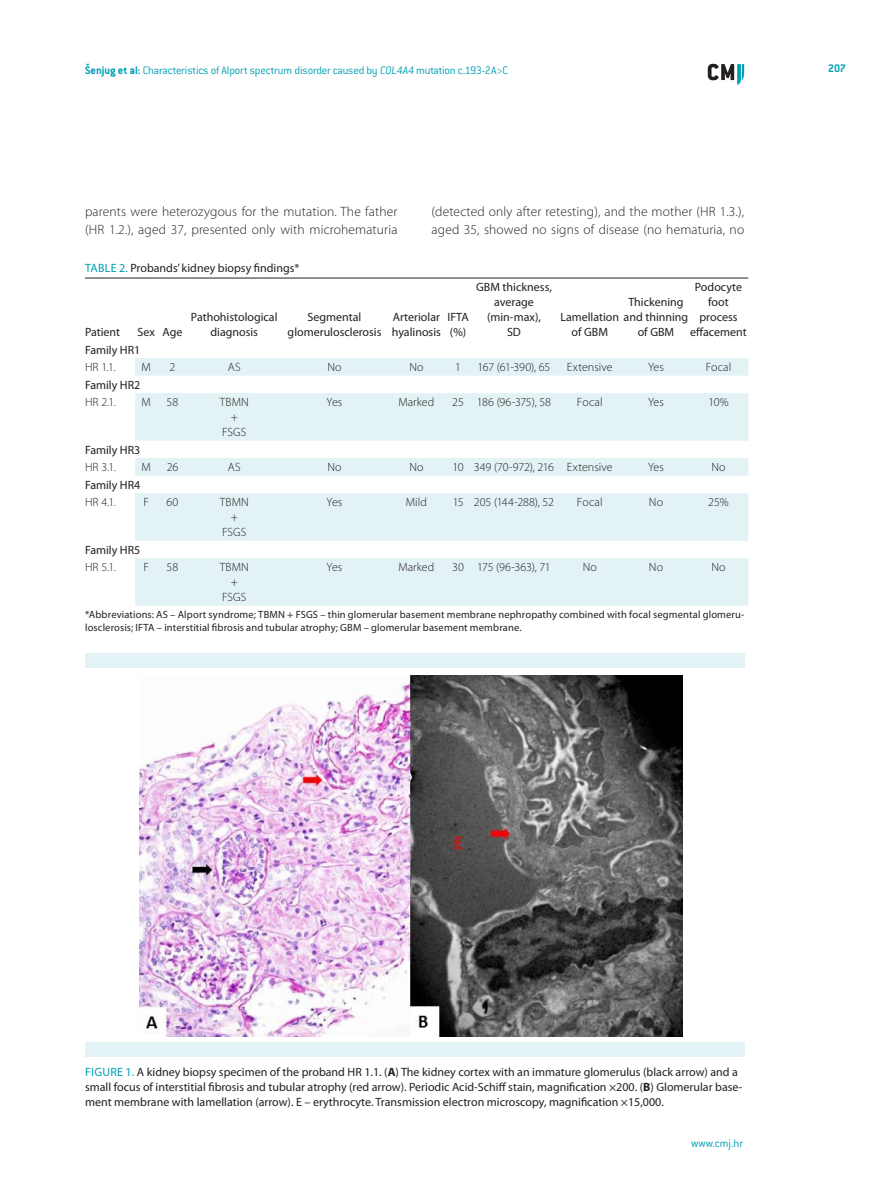
<style>
.page{position:relative;width:893px;height:1191px;background:#fff}
.page>*{position:absolute;margin:0;border:0;box-sizing:border-box;transform-origin:0 0}
.CMJ_-__body{font:300 13.5px/18px "Myriad Pro";letter-spacing:.01em;color:#231f20}
.CMJ_-_table_title_he{font:12px/15px "Myriad Pro";color:#231f20;text-align:center}
.CMJ_-_table{font:300 12px "Myriad Pro";letter-spacing:.005em;color:#231f20}
.t1{font:300 12px "ITC Conduit LTCE";letter-spacing:-.015em;color:#009fb4}
.CMJ_-_table-2{font:300 12px "Myriad Pro";letter-spacing:-.02em;color:#231f20}
.CMJ_-_table-3{font:300 12px "Myriad Pro";letter-spacing:-.015em;color:#231f20}
.t2{font:700 12px "ITC Conduit LTCE";color:#009fb4}
.CMJ_-_table_footnote{font:10.5px/13.5px "Myriad Pro";letter-spacing:.015em;color:#231f20}
.s1{font-weight:700}
.s2{color:#009fb4}
</style>
<div class="page">
<svg style="left:708px;top:64px;width:36px;height:21px"></svg>
<svg style="left:85px;top:277px;width:663px;height:329px"></svg>
<svg style="left:135px;top:358px;width:613px;height:247px;fill:#e2f2f5"></svg>
<hr style="left:85px;top:278px;width:50px;height:1px;background:#231f20">
<svg style="left:135px;top:278px;width:22px;height:1px"></svg>
<hr style="left:157px;top:278px;width:31px;height:1px;background:#231f20">
<hr style="left:188px;top:278px;width:93px;height:1px;background:#231f20">
<hr style="left:281px;top:278px;width:107px;height:1px;background:#231f20">
<hr style="left:388px;top:278px;width:56px;height:1px;background:#231f20">
<svg style="left:444px;top:278px;width:28px;height:1px"></svg>
<hr style="left:472px;top:278px;width:84px;height:1px;background:#231f20">
<hr style="left:556px;top:278px;width:67px;height:1px;background:#231f20">
<hr style="left:623px;top:278px;width:66px;height:1px;background:#231f20">
<hr style="left:689px;top:278px;width:59px;height:1px;background:#231f20">
<img style="left:139px;top:675px;width:543px;height:361px">
<div style="left:85px;top:1042px;width:659px;height:15px;background:#e2f2f5"></div>
<div style="left:85px;top:653px;width:659px;height:14px;background:#e2f2f5"></div>
<p class="t1" style="left:85px;top:63px;width:424px"><span class="s1">Šenjug et al:</span> Characteristics of Alport spectrum disorder caused by COL4A4 mutation c.193-2A&gt;C</p>
<p class="t2" style="left:828px;top:61px;width:19px">207</p>
<p class="CMJ_-__body" style="left:85px;top:202px;width:314px">parents were heterozygous for the mutation. The father (HR 1.2.), aged 37, presented only with microhematuria</p>
<p class="CMJ_-__body" style="left:432px;top:202px;width:314px">(detected only after retesting), and the mother (HR 1.3.), aged 35, showed no signs of disease (no hematuria, no</p>
<p class="CMJ_-_table_title_he" style="left:85px;top:260px;width:216px"><span class="s2">Table 2.</span> Probands’ kidney biopsy findings*</p>
<p class="CMJ_-_table_title_he" style="left:85px;top:324px;width:37px">Patient</p>
<p class="CMJ_-_table_title_he" style="left:137px;top:324px;width:19px">Sex</p>
<p class="CMJ_-_table_title_he" style="left:162px;top:324px;width:21px">Age</p>
<p class="CMJ_-_table_title_he" style="left:191px;top:309px;width:88px">Pathohistological</p>
<p class="CMJ_-_table_title_he" style="left:210px;top:324px;width:49px">diagnosis</p>
<p class="CMJ_-_table_title_he" style="left:288px;top:309px;width:95px">Segmental glomerulosclerosis</p>
<p class="CMJ_-_table_title_he" style="left:392px;top:309px;width:51px;text-align:left">Arteriolar hyalinosis</p>
<p class="CMJ_-_table_title_he" style="left:448px;top:309px;width:22px;text-align:left">IFTA (%)</p>
<p class="CMJ_-_table_title_he" style="left:476px;top:279px;width:77px">GBM thickness, average (min-max),</p>
<p class="CMJ_-_table_title_he" style="left:507px;top:324px;width:15px">SD</p>
<p class="CMJ_-_table_title_he" style="left:695px;top:279px;width:49px">Podocyte foot</p>
<p class="CMJ_-_table_title_he" style="left:690px;top:309px;width:58px">process effacement</p>
<p class="CMJ_-_table_title_he" style="left:628px;top:294px;width:57px">Thickening</p>
<p class="CMJ_-_table_title_he" style="left:638px;top:324px;width:38px">of GBM</p>
<p class="CMJ_-_table_title_he" style="left:571px;top:309px;width:118px;text-align:left;text-indent:-11px">Lamellation and thinning of GBM</p>
<p class="CMJ_-_table_title_he" style="left:85px;top:342px;width:57px">Family HR1</p>
<p class="CMJ_-_table" style="left:85px;top:360px;width:32px">HR 1.1.</p>
<p class="CMJ_-_table" style="left:141px;top:360px;width:11px">M</p>
<p class="CMJ_-_table" style="left:170px;top:360px;width:7px">2</p>
<p class="CMJ_-_table" style="left:228px;top:360px;width:14px">AS</p>
<p class="CMJ_-_table" style="left:327px;top:360px;width:16px">No</p>
<p class="CMJ_-_table" style="left:409px;top:360px;width:16px">No</p>
<p class="CMJ_-_table" style="left:455px;top:360px;width:7px">1</p>
<p class="CMJ_-_table-2" style="left:478px;top:360px;width:74px">167 (61-390), 65</p>
<p class="CMJ_-_table" style="left:567px;top:360px;width:47px">Extensive</p>
<p class="CMJ_-_table" style="left:648px;top:360px;width:17px">Yes</p>
<p class="CMJ_-_table" style="left:706px;top:360px;width:27px">Focal</p>
<p class="CMJ_-_table_title_he" style="left:85px;top:377px;width:57px">Family HR2</p>
<p class="CMJ_-_table" style="left:85px;top:395px;width:32px">HR 2.1.</p>
<p class="CMJ_-_table" style="left:141px;top:395px;width:11px">M</p>
<p class="CMJ_-_table" style="left:167px;top:395px;width:13px">58</p>
<p class="CMJ_-_table" style="left:220px;top:395px;width:30px">TBMN</p>
<p class="CMJ_-_table" style="left:231px;top:410px;width:9px">+</p>
<p class="CMJ_-_table" style="left:222px;top:425px;width:26px">FSGS</p>
<p class="CMJ_-_table" style="left:327px;top:395px;width:17px">Yes</p>
<p class="CMJ_-_table" style="left:398px;top:395px;width:38px">Marked</p>
<p class="CMJ_-_table" style="left:452px;top:395px;width:13px">25</p>
<p class="CMJ_-_table-3" style="left:477px;top:395px;width:76px">186 (96-375), 58</p>
<p class="CMJ_-_table" style="left:577px;top:395px;width:27px">Focal</p>
<p class="CMJ_-_table" style="left:648px;top:395px;width:17px">Yes</p>
<p class="CMJ_-_table" style="left:708px;top:395px;width:22px">10%</p>
<p class="CMJ_-_table_title_he" style="left:85px;top:442px;width:57px">Family HR3</p>
<p class="CMJ_-_table" style="left:85px;top:460px;width:32px">HR 3.1.</p>
<p class="CMJ_-_table" style="left:141px;top:460px;width:11px">M</p>
<p class="CMJ_-_table" style="left:167px;top:460px;width:13px">26</p>
<p class="CMJ_-_table" style="left:228px;top:460px;width:14px">AS</p>
<p class="CMJ_-_table" style="left:327px;top:460px;width:16px">No</p>
<p class="CMJ_-_table" style="left:409px;top:460px;width:16px">No</p>
<p class="CMJ_-_table" style="left:453px;top:460px;width:13px">10</p>
<p class="CMJ_-_table-2" style="left:474px;top:460px;width:82px">349 (70-972), 216</p>
<p class="CMJ_-_table" style="left:567px;top:460px;width:47px">Extensive</p>
<p class="CMJ_-_table" style="left:648px;top:460px;width:17px">Yes</p>
<p class="CMJ_-_table" style="left:711px;top:460px;width:16px">No</p>
<p class="CMJ_-_table_title_he" style="left:85px;top:477px;width:57px">Family HR4</p>
<p class="CMJ_-_table" style="left:85px;top:495px;width:32px">HR 4.1.</p>
<p class="CMJ_-_table" style="left:143px;top:495px;width:7px">F</p>
<p class="CMJ_-_table" style="left:166px;top:495px;width:13px">60</p>
<p class="CMJ_-_table" style="left:220px;top:495px;width:30px">TBMN</p>
<p class="CMJ_-_table" style="left:231px;top:510px;width:9px">+</p>
<p class="CMJ_-_table" style="left:222px;top:525px;width:26px">FSGS</p>
<p class="CMJ_-_table" style="left:327px;top:495px;width:17px">Yes</p>
<p class="CMJ_-_table" style="left:406px;top:495px;width:23px">Mild</p>
<p class="CMJ_-_table" style="left:453px;top:495px;width:12px">15</p>
<p class="CMJ_-_table" style="left:474px;top:495px;width:81px">205 (144-288), 52</p>
<p class="CMJ_-_table" style="left:577px;top:495px;width:27px">Focal</p>
<p class="CMJ_-_table" style="left:649px;top:495px;width:16px">No</p>
<p class="CMJ_-_table" style="left:708px;top:495px;width:22px">25%</p>
<p class="CMJ_-_table_title_he" style="left:85px;top:542px;width:57px">Family HR5</p>
<p class="CMJ_-_table" style="left:85px;top:560px;width:32px">HR 5.1.</p>
<p class="CMJ_-_table" style="left:143px;top:560px;width:7px">F</p>
<p class="CMJ_-_table" style="left:167px;top:560px;width:13px">58</p>
<p class="CMJ_-_table" style="left:220px;top:560px;width:30px">TBMN</p>
<p class="CMJ_-_table" style="left:231px;top:575px;width:9px">+</p>
<p class="CMJ_-_table" style="left:222px;top:590px;width:26px">FSGS</p>
<p class="CMJ_-_table" style="left:327px;top:560px;width:17px">Yes</p>
<p class="CMJ_-_table" style="left:398px;top:560px;width:38px">Marked</p>
<p class="CMJ_-_table" style="left:452px;top:560px;width:13px">30</p>
<p class="CMJ_-_table-2" style="left:477px;top:560px;width:75px">175 (96-363), 71</p>
<p class="CMJ_-_table" style="left:583px;top:560px;width:16px">No</p>
<p class="CMJ_-_table" style="left:649px;top:560px;width:16px">No</p>
<p class="CMJ_-_table" style="left:711px;top:560px;width:16px">No</p>
<p class="CMJ_-_table_footnote" style="left:85px;top:607px;width:661px">*Abbreviations: AS – Alport syndrome; TBMN + FSGS – thin glomerular basement membrane nephropathy combined with focal segmental glomeru&shy;losclerosis; I FTA – interstitial fibrosis and tubular atrophy; GBM – glomerular basement membrane.</p>
<p class="CMJ_-_table_title_he" style="left:85px;top:1063px;width:659px;text-align:left"><span class="s2">Figure 1.</span> A kidney biopsy specimen of the proband HR 1.1. (<span class="s1">A</span>) The kidney cortex with an immature glomerulus (black arrow) and a small focus of interstitial fibrosis and tubular atrophy (red arrow). Periodic Acid-Schiff stain, magnification ×200. (<span class="s1">B</span>) Glomerular base&shy;ment membrane with lamellation (arrow). E – erythrocyte. Transmission electron microscopy, magnification ×15,000.</p>
<p class="t1" style="left:691px;top:1136px;width:54px">www.cmj.hr</p>
</div>
